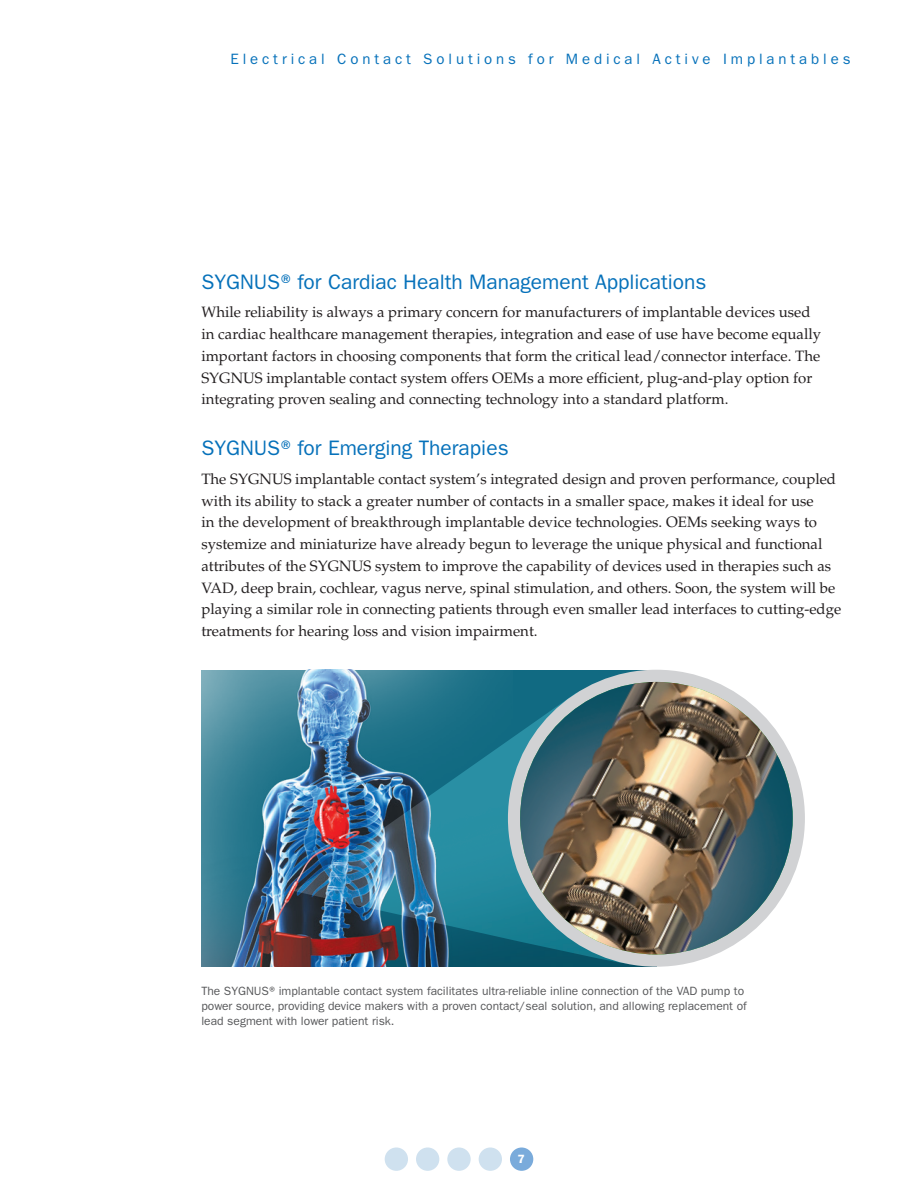
<style>
.page{position:relative;width:918px;height:1188px;background:#fff}
.page>*{position:absolute;margin:0;border:0;box-sizing:border-box;transform-origin:0 0}
.HEAD_-_FRANKLIN{font:21px "ITC Franklin Gothic Std";color:#0671ba}
.BODY_-_SERIF_-_PALAT{font:15px/21.8px "Palatino LT Std";color:#231f20}
.t1{font:15px "ITC Franklin Gothic Std";letter-spacing:.26em;color:#0671ba}
.CAPTION_-_FRANKLIN{font:12px/15px "ITC Franklin Gothic Std";color:#57585a}
.t2{font:600 12px "ITC Franklin Gothic Std";color:#fff}
</style>
<div class="page">
<div style="left:385px;top:1148px;width:23px;height:23px;background:#cfe1ef;border-radius:50%"></div>
<div style="left:416px;top:1148px;width:23px;height:23px;background:#cfe1ef;border-radius:50%"></div>
<div style="left:447px;top:1148px;width:24px;height:23px;background:#cfe1ef;border-radius:50%"></div>
<div style="left:479px;top:1148px;width:23px;height:23px;background:#cfe1ef;border-radius:50%"></div>
<div style="left:510px;top:1148px;width:23px;height:23px;background:#7aabdb;border-radius:50%"></div>
<img style="left:201px;top:670px;width:443px;height:297px">
<img style="left:294px;top:692px;width:332px;height:273px">
<div style="left:508px;top:670px;width:297px;height:297px;background:#d1d2d4;border-radius:50%"></div>
<img style="left:520px;top:682px;width:273px;height:273px;border-radius:136px">
<p class="t1" style="left:230px;top:51px;width:622px">Electrical Contact Solutions for Medical Active Implantables</p>
<p class="HEAD_-_FRANKLIN" style="left:201px;top:270px;width:507px">SYGNUS® for Cardiac Health Management Applications</p>
<p class="BODY_-_SERIF_-_PALAT" style="left:201px;top:302px;width:621px">While reliability is always a primary concern for manufacturers of implantable devices used in cardiac healthcare management therapies, integration and ease of use have become equally important factors in choosing components that form the critical lead/connector interface. The SYGNUS implantable contact system offers OEMs a more efficient, plug-and-play option for integrating proven sealing and connecting technology into a standard platform.</p>
<p class="HEAD_-_FRANKLIN" style="left:201px;top:436px;width:309px">SYGNUS® for Emerging Therapies</p>
<p class="BODY_-_SERIF_-_PALAT" style="left:201px;top:468px;width:641px">The SYGNUS implantable contact system’s integrated design and proven performance, coupled with its ability to stack a greater number of contacts in a smaller space, makes it ideal for use<br>in the development of breakthrough implantable device technologies. OEMs seeking ways to systemize and miniaturize have already begun to leverage the unique physical and functional attributes of the SYGNUS system to improve the capability of devices used in therapies such as VAD, deep brain, cochlear, vagus nerve, spinal stimulation, and others. Soon, the system will be playing a similar role in connecting patients through even smaller lead interfaces to cutting-edge treatments for hearing loss and vision impairment.</p>
<p class="CAPTION_-_FRANKLIN" style="left:201px;top:984px;width:547px">The SYGNUS® implantable contact system facilitates ultra-reliable inline connection of the VAD pump to power source, providing device makers with a proven contact/seal solution, and allowing replacement of lead segment with lower patient risk.</p>
<p class="t2" style="left:518px;top:1152px;width:9px">7</p>
</div>
